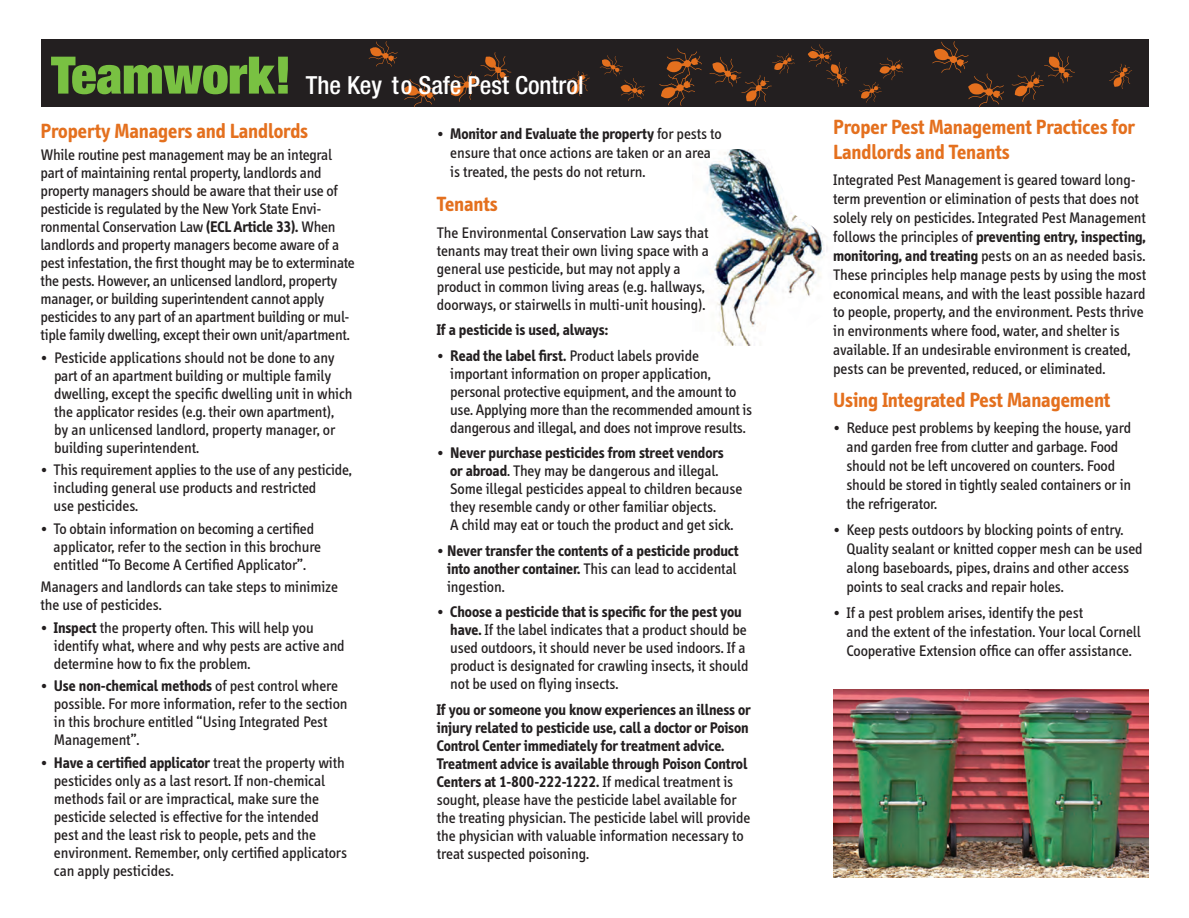
<style>
.page{position:relative;width:1189px;height:918px;background:#fff}
.page>*{position:absolute;margin:0;border:0;box-sizing:border-box;transform-origin:0 0}
.t1{font:500 condensed 25.05px "Helvetica Neue";color:#fff}
.t2{font:700 21px/25.2px "Info";color:#e4701e}
.t3{font:15.75px/18px "Info";color:#231f20}
.t4{font:700 15.75px/18px "Info";color:#231f20}
.s1{font-weight:900;font-stretch:expanded;font-size:51.75px;color:#79c142}
.s2{font-weight:700}
.s3{font-weight:400}
</style>
<div class="page">
<img style="left:705px;top:149px;width:123px;height:197px">
<img style="left:833px;top:689px;width:315px;height:189px">
<div style="left:40px;top:39px;width:1108px;height:68px;background:#231f20"></div>
<svg style="left:659px;top:49px;width:42px;height:57px"></svg>
<svg style="left:709px;top:53px;width:85px;height:53px"></svg>
<svg style="left:859px;top:58px;width:44px;height:45px"></svg>
<svg style="left:807px;top:44px;width:41px;height:43px"></svg>
<svg style="left:932px;top:41px;width:71px;height:66px"></svg>
<svg style="left:1011px;top:52px;width:64px;height:50px"></svg>
<svg style="left:368px;top:41px;width:29px;height:26px"></svg>
<svg style="left:404px;top:77px;width:32px;height:30px"></svg>
<svg style="left:448px;top:52px;width:64px;height:50px"></svg>
<svg style="left:600px;top:55px;width:44px;height:46px"></svg>
<svg style="left:566px;top:71px;width:23px;height:25px"></svg>
<svg style="left:1109px;top:64px;width:22px;height:25px"></svg>
<h1 class="t1" style="left:51px;top:70px;width:533px"><span class="s1">Teamwork!</span> The Key to Safe Pest Control</h1>
<h2 class="t2" style="left:40px;top:118px;width:269px">Property Managers and Landlords</h2>
<p class="t3" style="left:40px;top:146px;width:315px">While routine pest management may be an integral part of maintaining rental property, landlords and property managers should be aware that their use of pesticide is regulated by the New York State Envi&shy;ronmental Conservation Law <span class="s2">(ECL Article 33).</span> When landlords and property managers become aware of a pest infestation, the first thought may be to exterminate the pests. However, an unlicensed landlord, property manager, or building superintendent cannot apply pesticides to any part of an apartment building or mul&shy;tiple family dwelling, except their own unit/apartment.</p>
<p class="t3" style="left:54px;top:349px;width:300px;text-indent:-13px">• Pesticide applications should not be done to any part of an apartment building or multiple family dwelling, except the specific dwelling unit in which the applicator resides (e.g. their own apartment),<br>by an unlicensed landlord, property manager, or building superintendent.</p>
<p class="t3" style="left:54px;top:461px;width:300px;text-indent:-13px">• This requirement applies to the use of any pesticide, including general use products and restricted<br>use pesticides.</p>
<p class="t3" style="left:54px;top:520px;width:269px;text-indent:-13px">• To obtain information on becoming a certified applicator, refer to the section in this brochure entitled “To Become A Certified Applicator”.</p>
<p class="t3" style="left:41px;top:578px;width:299px">Managers and landlords can take steps to minimize the use of pesticides.</p>
<p class="t3" style="left:54px;top:619px;width:292px;text-indent:-13px">• <span class="s2">Inspect</span> the property often. This will help you identify what, where and why pests are active and determine how to fix the problem.</p>
<p class="t3" style="left:54px;top:677px;width:295px;text-indent:-13px">• <span class="s2">Use non-chemical methods</span> of pest control where possible. For more information, refer to the section in this brochure entitled “Using Integrated Pest Management”.</p>
<p class="t3" style="left:54px;top:754px;width:294px;text-indent:-13px">• <span class="s2">Have a certified applicator</span> treat the property with pesticides only as a last resort. If non-chemical methods fail or are impractical, make sure the pesticide selected is effective for the intended pest and the least risk to people, pets and the environment. Remember, only certified applicators can apply pesticides.</p>
<p class="t3" style="left:450px;top:124px;width:273px;line-height:18.9px;text-indent:-13px">• <span class="s2">Monitor and Evaluate the property</span> for pests to ensure that once actions are taken or an area is treated, the pests do not return.</p>
<h2 class="t2" style="left:437px;top:191px;width:62px">Tenants</h2>
<p class="t3" style="left:437px;top:224px;width:273px">The Environmental Conservation Law says that tenants may treat their own living space with a general use pesticide, but may not apply a product in common living areas (e.g. hallways, doorways, or stairwells in multi-unit housing).</p>
<p class="t4" style="left:437px;top:321px;width:173px">If a pesticide is used, always:</p>
<p class="t3" style="left:450px;top:347px;width:303px;text-indent:-13px">• <span class="s2">Read the label first.</span> Product labels provide important information on proper application, personal protective equipment, and the amount to use. Applying more than the recommended amount is dangerous and illegal, and does not improve results.</p>
<p class="t3" style="left:450px;top:444px;width:293px;text-indent:-13px">• <span class="s2">Never purchase pesticides from street vendors<br>or abroad</span>. They may be dangerous and illegal.<br>Some illegal pesticides appeal to children because they resemble candy or other familiar objects.<br>A child may eat or touch the product and get sick.</p>
<p class="t4" style="left:447px;top:542px;width:293px;text-indent:-10px"><span class="s3">•</span> Never transfer the contents of a pesticide product into another container. <span class="s3">This can lead to accidental ingestion.</span></p>
<p class="t3" style="left:450px;top:603px;width:300px;text-indent:-13px">• <span class="s2">Choose a pesticide that is specific for the pest you have.</span> If the label indicates that a product should be used outdoors, it should never be used indoors. If a product is designated for crawling insects, it should not be used on flying insects.</p>
<p class="t4" style="left:437px;top:701px;width:315px">If you or someone you know experiences an illness or injury related to pesticide use, call a doctor or Poison Control Center immediately for treatment advice.<br>Treatment advice is available through Poison Control Centers at 1-800-222-1222. <span class="s3">If medical treatment is sought, please have the pesticide label available for the treating physician. The pesticide label will provide the physician with valuable information necessary to treat suspected poisoning.</span></p>
<h2 class="t2" style="left:833px;top:114px;width:303px">Proper Pest Management Practices for<br>Landlords and Tenants</h2>
<p class="t3" style="left:833px;top:171px;width:314px;line-height:18.9px">Integrated Pest Management is geared toward long&shy;term prevention or elimination of pests that does not solely rely on pesticides. Integrated Pest Management follows the principles of <span class="s2">preventing entry, inspecting, monitoring, and treating</span> pests on an as needed basis.<br>These principles help manage pests by using the most economical means, and with the least possible hazard to people, property, and the environment. Pests thrive in environments where food, water, and shelter is available. If an undesirable environment is created, pests can be prevented, reduced, or eliminated.</p>
<h2 class="t2" style="left:833px;top:387px;width:278px">Using Integrated Pest Management</h2>
<p class="t3" style="left:846px;top:419px;width:286px;line-height:18.9px;text-indent:-13px">• Reduce pest problems by keeping the house, yard and garden free from clutter and garbage. Food should not be left uncovered on counters. Food should be stored in tightly sealed containers or in the refrigerator.</p>
<p class="t3" style="left:846px;top:521px;width:297px;line-height:18.9px;text-indent:-13px">• Keep pests outdoors by blocking points of entry.<br>Quality sealant or knitted copper mesh can be used along baseboards, pipes, drains and other access points to seal cracks and repair holes.</p>
<p class="t3" style="left:846px;top:604px;width:295px;line-height:18.9px;text-indent:-13px">• If a pest problem arises, identify the pest<br>and the extent of the infestation. Your local Cornell<br>Cooperative Extension office can offer assistance.</p>
</div>
